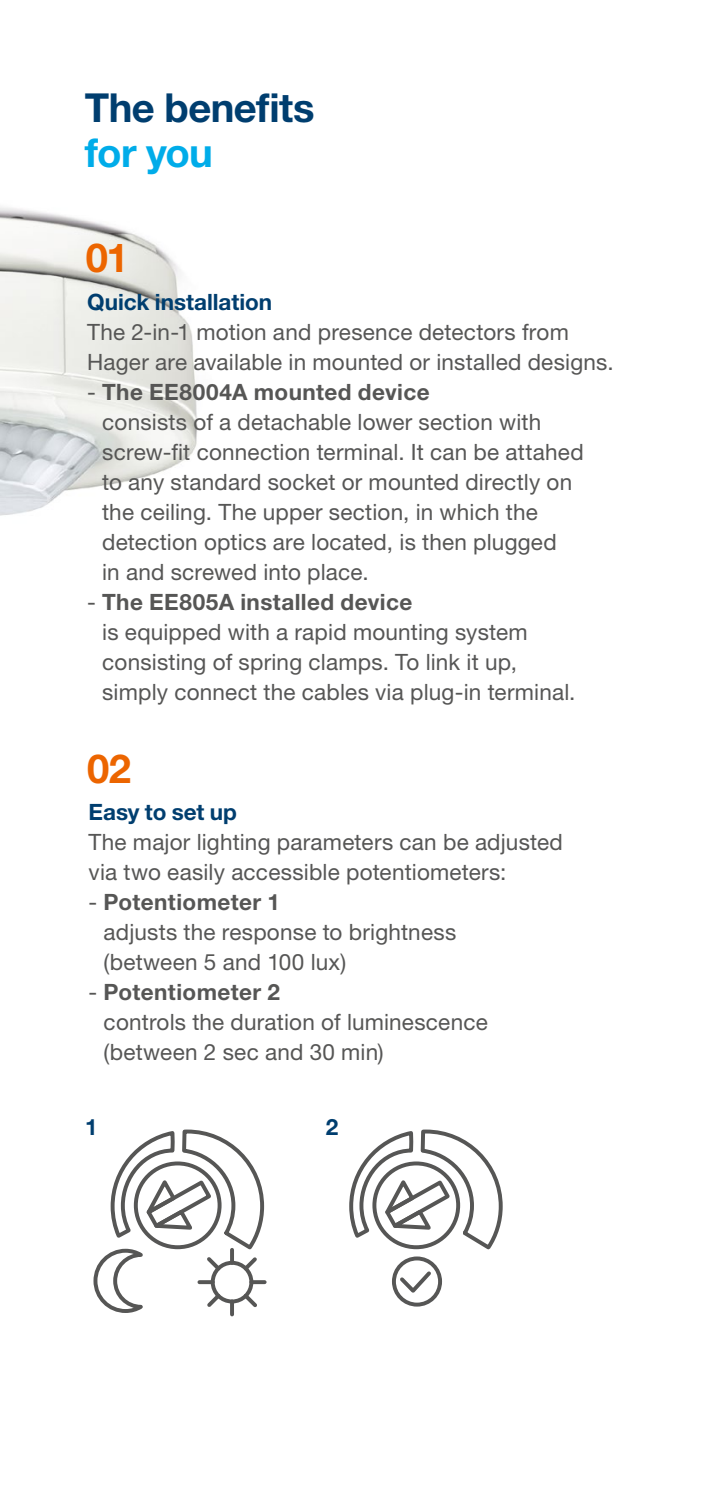
<style>
.page{position:relative;width:709px;height:1489px;background:#fff}
.page>*{position:absolute;margin:0;border:0;box-sizing:border-box;transform-origin:0 0}
.t1{font:700 40px "Helvetica Neue LTW1 G";letter-spacing:-.015em;color:#003e6f}
.t2{font:700 40px "Helvetica Neue LTW1 G";letter-spacing:-.02em;color:#00ace9}
.t3{font:700 40px "Helvetica Neue LTW1 G";color:#ec6500}
.t4{font:22.5px/30px "Helvetica Neue LTW1 G";letter-spacing:.01em;color:#565655}
.t5{font:700 22.5px "Helvetica Neue LTW1 G";color:#003e6f}
.s1{font-weight:700}
</style>
<div class="page">
<img style="left:0;top:207px;width:198px;height:309px">
<svg style="left:93px;top:1129px;width:173px;height:185px"></svg>
<svg style="left:349px;top:1129px;width:154px;height:121px"></svg>
<div style="left:392px;top:1256px;width:50px;height:50px;border:4px solid #565655;border-radius:50%"></div>
<svg style="left:396px;top:1267px;width:38px;height:29px"></svg>
<h1 class="t1" style="left:85px;top:83px;width:231px">The benefits</h1>
<h1 class="t2" style="left:85px;top:128px;width:130px">for you</h1>
<h1 class="t3" style="left:86px;top:233px;width:45px">01</h1>
<p class="t5" style="left:87px;top:288px;width:187px">Quick installation</p>
<p class="t4" style="left:87px;top:316px;width:528px">The 2-in-1 motion and presence detectors from<br>Hager are available in mounted or installed designs.</p>
<p class="t4" style="left:102px;top:376px;width:483px;text-indent:-15px">- <span class="s1">The EE8004A mounted device<br></span>consists of a detachable lower section with screw-fit connection terminal. It can be attahed to any standard socket or mounted directly on the ceiling. The upper section, in which the detection optics are located, is then plugged<br>in and screwed into place.</p>
<p class="t4" style="left:102px;top:586px;width:475px;text-indent:-15px">- <span class="s1">The EE805A installed device<br></span>is equipped with a rapid mounting system consisting of spring clamps. To link it up, simply connect the cables via plug-in terminal.</p>
<h1 class="t3" style="left:87px;top:743px;width:46px">02</h1>
<p class="t5" style="left:89px;top:798px;width:150px">Easy to set up</p>
<p class="t4" style="left:89px;top:826px;width:476px">The major lighting parameters can be adjusted via two easily accessible potentiometers:</p>
<p class="t4" style="left:104px;top:886px;width:354px;text-indent:-15px">- <span class="s1">Potentiometer 1<br></span>adjusts the response to brightness (between 5 and 100 lux)</p>
<p class="t4" style="left:104px;top:976px;width:386px;text-indent:-15px">- <span class="s1">Potentiometer 2<br></span>controls the duration of luminescence (between 2 sec and 30 min)</p>
<p class="t5" style="left:85px;top:1113px;width:14px">1</p>
<p class="t5" style="left:326px;top:1113px;width:14px">2</p>
</div>
